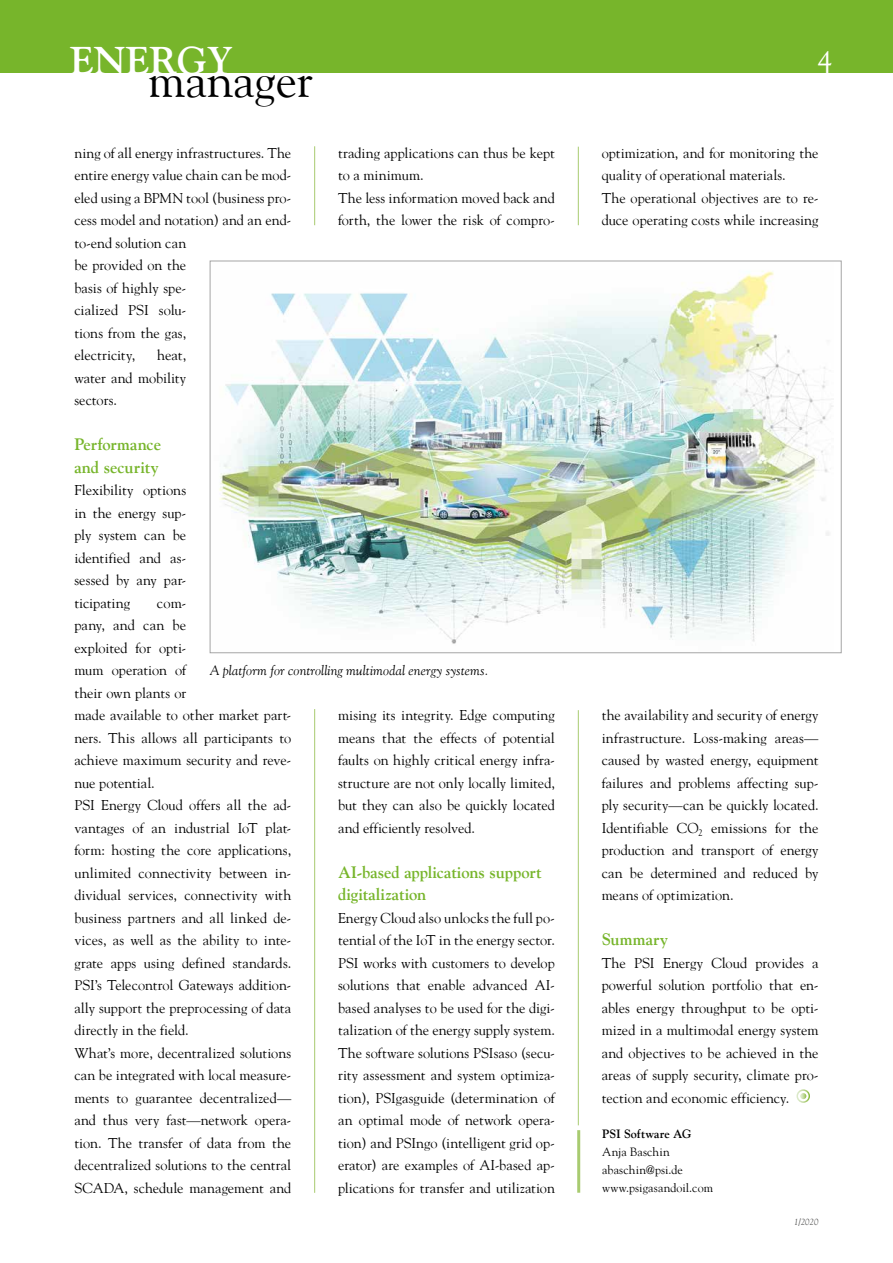
<style>
.page{position:relative;width:893px;height:1263px;background:#fff}
.page>*{position:absolute;margin:0;border:0;box-sizing:border-box;transform-origin:0 0}
.t1{font:47.85px "Goudy";color:#000}
.t2{font:700 38.55px "Goudy";color:#fff}
.t3{font:30px "Goudy";color:#fff}
.t4{font:700 16.5px/22.5px "Goudy";color:#77b52b}
.t5{font:14.25px/22.5px "Goudy";color:#000;text-align:justify}
.t6{font:italic 13.5px "Goudy";letter-spacing:.01em;color:#000}
.t7{font:12px/18px "Goudy";letter-spacing:.01em;color:#000}
.t8{font:700 12px "Goudy";letter-spacing:.005em;color:#000}
.t9{font:italic 9px "Goudy";color:#565655}
</style>
<div class="page">
<div style="left:0;top:0;width:893px;height:72px;background:#77b52b"></div>
<hr style="left:314px;top:146px;width:1px;height:79px;background:#a8cb70">
<div style="left:796px;top:1089px;width:14px;height:14px;border:2px solid #fff;border-radius:50%"></div>
<svg style="left:800px;top:1093px;width:6px;height:6px"></svg>
<hr style="left:578px;top:710px;width:1px;height:415px;background:#a8cb70">
<hr style="left:577px;top:1130px;width:3px;height:63px;background:#a8cb70">
<img style="left:219px;top:270px;width:614px;height:374px">
<hr style="left:578px;top:147px;width:1px;height:78px;background:#a8cb70">
<hr style="left:314px;top:709px;width:1px;height:484px;background:#a8cb70">
<h2 class="t2" style="left:70px;top:37px;width:164px">ENERGY</h2>
<h1 class="t1" style="left:148px;top:51px;width:166px">manager</h1>
<p class="t5" style="left:74px;top:141px;width:218px;text-align:left">ning of all energy infrastructures. The entire energy value chain can be mod&shy;eled using a BPMN tool (business pro&shy;cess model and notation) and an end&shy;to-end solution can<br>be provided on the<br>basis of highly spe-<br>cialized PSI solu-<br>tions from the gas,<br>electricity,</p>
<p class="t5" style="left:338px;top:141px;width:218px;text-align:left">trading applications can thus be kept to a minimum.<br>The less information moved back and forth, the lower the risk of compro-</p>
<p class="t5" style="left:74px;top:344px;width:113px;text-indent:83px">heat, water and mobility sectors.</p>
<p class="t4" style="left:74px;top:433px;width:88px">Performance and security</p>
<p class="t5" style="left:74px;top:479px;width:113px">Flexibility options in the energy sup&shy;ply system can be identified and as&shy;sessed by any par&shy;ticipating</p>
<p class="t5" style="left:74px;top:591px;width:218px;text-align:left;text-indent:83px">com-<br>pany, and can be<br>exploited for opti-<br>mum operation of<br>their own plants or<br>made available to other market part&shy;ners. This allows all participants to achieve maximum security and reve&shy;nue potential.<br>PSI Energy Cloud offers all the ad&shy;vantages of an industrial IoT plat&shy;form: hosting the core applications, unlimited connectivity between in&shy;dividual services, connectivity with business partners and all linked de&shy;vices, as well as the ability to inte&shy;grate apps using defined standards.<br>PSI’s Telecontrol Gateways addition&shy;ally support the preprocessing of data directly in the field.<br>What’s more, decentralized solutions can be integrated with local measure&shy;ments to guarantee decentralized— and thus very fast—network opera&shy;tion. The transfer of data from the decentralized solutions to the central<br>SCADA, schedule management and</p>
<p class="t6" style="left:210px;top:662px;width:281px">A platform for controlling multimodal energy systems.</p>
<p class="t5" style="left:338px;top:704px;width:218px">mising its integrity. Edge computing means that the effects of potential faults on highly critical energy infra&shy;structure are not only locally limited, but they can also be quickly located and efficiently resolved.</p>
<p class="t4" style="left:338px;top:860px;width:205px">AI-based applications support digitalization</p>
<p class="t5" style="left:338px;top:906px;width:218px">Energy Cloud also unlocks the full po&shy;tential of the IoT in the energy sector.<br>PSI works with customers to develop solutions that enable advanced AI&shy;based analyses to be used for the digi&shy;talization of the energy supply system.<br>The software solutions PSIsaso (secu&shy;rity assessment and system optimiza&shy;tion), PSIgasguide (determination of an optimal mode of network opera&shy;tion) and PSIngo (intelligent grid op&shy;erator) are examples of AI-based ap&shy;plications for transfer and utilization</p>
<h3 class="t3" style="left:817px;top:43px;width:16px">4</h3>
<p class="t5" style="left:602px;top:141px;width:218px;text-align:left">optimization, and for monitoring the quality of operational materials.<br>The operational objectives are to re&shy;duce operating costs while increasing</p>
<p class="t5" style="left:602px;top:704px;width:218px">the availability and security of energy infrastructure. Loss-making areas— caused by wasted energy, equipment failures and problems affecting sup&shy;ply security—can be quickly located.<br>Identifiable CO<sub>2</sub> emissions for the production and transport of energy can be determined and reduced by means of optimization.</p>
<p class="t4" style="left:602px;top:928px;width:68px">Summary</p>
<p class="t5" style="left:602px;top:951px;width:218px">The PSI Energy Cloud provides a powerful solution portfolio that en&shy;ables energy throughput to be opti&shy;mized in a multimodal energy system and objectives to be achieved in the areas of supply security, climate pro&shy;tection and economic efficiency.</p>
<p class="t8" style="left:602px;top:1127px;width:91px">PSI Software AG</p>
<p class="t7" style="left:602px;top:1143px;width:112px">Anja Baschin abaschin@psi.de www.psigasandoil.com</p>
<p class="t9" style="left:794px;top:1217px;width:26px">1/2020</p>
</div>
